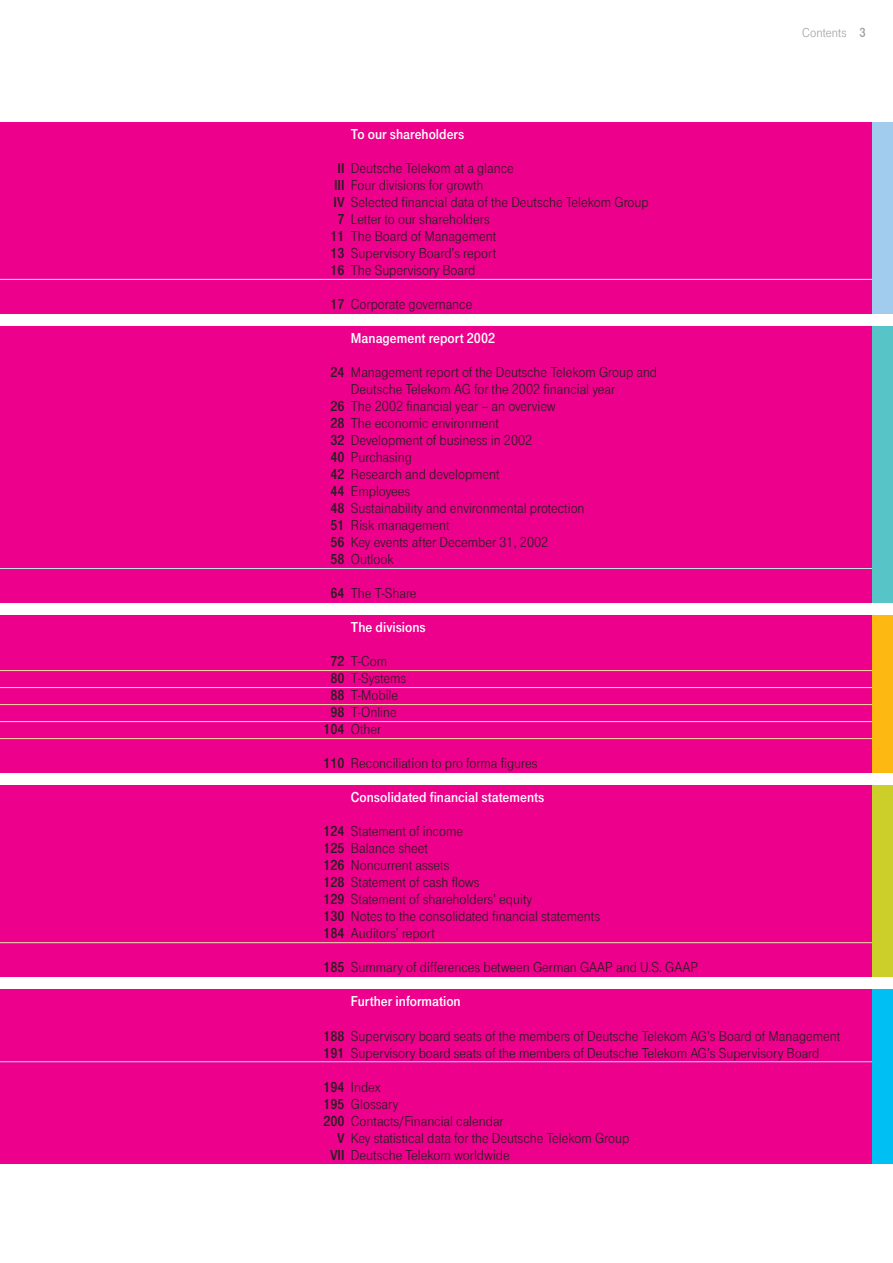
<style>
.page{position:relative;width:893px;height:1263px;background:#fff}
.page>*{position:absolute;margin:0;border:0;box-sizing:border-box;transform-origin:0 0}
.t1{font:15px/17px "Tele Grotesk Norm";color:#231f1f}
.t2{font:15px "Tele Grotesk Fett";color:#fff}
.t3{font:13.5px "Tele Grotesk Norm";letter-spacing:.005em;color:#a0a0a3}
.s1{font-family:"Tele Grotesk Fett"}
</style>
<div class="page">
<div style="left:0;top:122px;width:872px;height:191px;background:#ed008b"></div>
<div style="left:0;top:615px;width:872px;height:158px;background:#ed008b"></div>
<div style="left:0;top:785px;width:872px;height:192px;background:#ed008b"></div>
<div style="left:0;top:989px;width:872px;height:175px;background:#ed008b"></div>
<hr style="left:0;top:670px;width:892px;height:1px;background:#ffe0a3">
<hr style="left:0;top:687px;width:892px;height:1px;background:#ffe0a3">
<hr style="left:0;top:704px;width:892px;height:1px;background:#ffe0a3">
<hr style="left:0;top:721px;width:892px;height:1px;background:#ffe0a3">
<hr style="left:0;top:738px;width:892px;height:1px;background:#ffe0a3">
<hr style="left:0;top:942px;width:892px;height:1px;background:#e9e7aa">
<hr style="left:0;top:1061px;width:892px;height:1px;background:#b1e3fa">
<div style="left:872px;top:615px;width:20px;height:158px;background:#fdb812"></div>
<div style="left:872px;top:785px;width:20px;height:192px;background:#ccce2a"></div>
<div style="left:872px;top:989px;width:20px;height:175px;background:#00c0f3"></div>
<div style="left:0;top:326px;width:872px;height:277px;background:#ed008b"></div>
<hr style="left:0;top:568px;width:892px;height:1px;background:#bee5e5">
<hr style="left:0;top:279px;width:892px;height:1px;background:#d7e8f6">
<div style="left:872px;top:326px;width:20px;height:277px;background:#57c5c7"></div>
<div style="left:872px;top:122px;width:20px;height:191px;background:#a1ccee"></div>
<p class="t2" style="left:351px;top:128px;width:115px">To our shareholders</p>
<p class="t1" style="left:337px;top:161px;width:178px"><span class="s1">II</span> Deutsche Telekom at a glance</p>
<p class="t1" style="left:334px;top:178px;width:151px"><span class="s1">III</span> Four divisions for growth</p>
<p class="t1" style="left:333px;top:195px;width:317px"><span class="s1">IV</span> Selected financial data of the Deutsche Telekom Group</p>
<p class="t1" style="left:337px;top:212px;width:154px"><span class="s1">7</span> Letter to our shareholders</p>
<p class="t1" style="left:330px;top:229px;width:167px"><span class="s1">11</span> The Board of Management</p>
<p class="t1" style="left:330px;top:246px;width:167px"><span class="s1">13</span> Supervisory Board’s report</p>
<p class="t1" style="left:330px;top:263px;width:146px"><span class="s1">16</span> The Supervisory Board</p>
<p class="t1" style="left:330px;top:297px;width:143px"><span class="s1">17</span> Corporate governance</p>
<p class="t2" style="left:351px;top:332px;width:146px">Management report 2002</p>
<p class="t1" style="left:351px;top:382px;width:266px">Deutsche Telekom AG for the 2002 financial year</p>
<p class="t1" style="left:330px;top:365px;width:328px"><span class="s1">24</span> Management report of the Deutsche Telekom Group and</p>
<p class="t1" style="left:330px;top:399px;width:256px"><span class="s1">26</span> The 2002 financial year – an overview<br><span class="s1">28</span> The economic environment<br><span class="s1">32</span> Development of business in 2002<br><span class="s1">40</span> Purchasing<br><span class="s1">42</span> Research and development<br><span class="s1">44</span> Employees<br><span class="s1">48</span> Sustainability and environmental protection<br><span class="s1">51</span> Risk management<br><span class="s1">56</span> Key events after December 31, 2002<br><span class="s1">58</span> Outlook</p>
<p class="t1" style="left:330px;top:586px;width:88px"><span class="s1">64</span> The T-Share</p>
<p class="t2" style="left:351px;top:622px;width:76px">The divisions</p>
<p class="t1" style="left:330px;top:654px;width:58px"><span class="s1">72</span> T-Com</p>
<p class="t1" style="left:330px;top:671px;width:77px"><span class="s1">80</span> T-Systems</p>
<p class="t1" style="left:330px;top:688px;width:69px"><span class="s1">88</span> T-Mobile</p>
<p class="t1" style="left:330px;top:705px;width:68px"><span class="s1">98</span> T-Online</p>
<p class="t1" style="left:323px;top:722px;width:59px"><span class="s1">104</span> Other</p>
<p class="t1" style="left:323px;top:756px;width:216px"><span class="s1">110</span> Reconciliation to pro forma figures</p>
<p class="t2" style="left:351px;top:792px;width:195px">Consolidated financial statements</p>
<p class="t1" style="left:323px;top:824px;width:278px"><span class="s1">124</span> Statement of income<br><span class="s1">125</span> Balance sheet<br><span class="s1">126</span> Noncurrent assets<br><span class="s1">128</span> Statement of cash flows<br><span class="s1">129</span> Statement of shareholders’ equity<br><span class="s1">130</span> Notes to the consolidated financial statements<br><span class="s1">184</span> Auditors’ report</p>
<p class="t1" style="left:323px;top:960px;width:376px"><span class="s1">185</span> Summary of differences between German GAAP and U.S. GAAP</p>
<p class="t2" style="left:351px;top:996px;width:111px">Further information</p>
<p class="t3" style="left:802px;top:27px;width:65px">Contents <span class="s1">3</span></p>
<p class="t1" style="left:323px;top:1028px;width:518px"><span class="s1">188</span> Supervisory board seats of the members of Deutsche Telekom AG’s Board of Management<br><span class="s1">191</span> Supervisory board seats of the members of Deutsche Telekom AG’s Supervisory Board</p>
<p class="t1" style="left:323px;top:1079px;width:59px"><span class="s1">194</span> Index</p>
<p class="t1" style="left:323px;top:1096px;width:76px"><span class="s1">195</span> Glossary</p>
<p class="t1" style="left:323px;top:1113px;width:182px"><span class="s1">200</span> Contacts/Financial calendar</p>
<p class="t1" style="left:337px;top:1130px;width:294px"><span class="s1">V</span> Key statistical data for the Deutsche Telekom Group</p>
<p class="t1" style="left:330px;top:1147px;width:181px"><span class="s1">VII</span> Deutsche Telekom worldwide</p>
</div>
